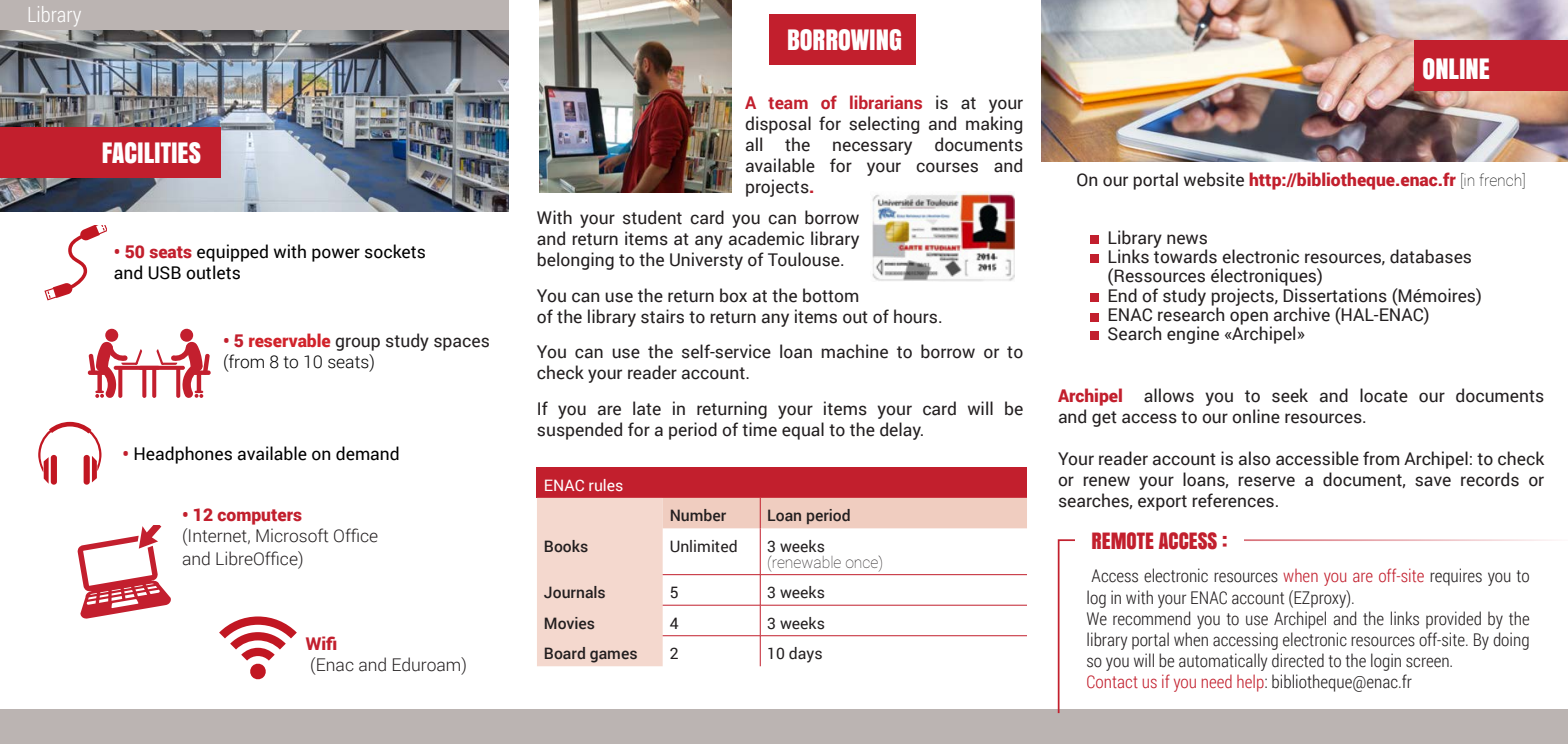
<style>
.page{position:relative;width:1568px;height:744px;background:#fff}
.page>*{position:absolute;margin:0;border:0;box-sizing:border-box;transform-origin:0 0}
.t1{font:26.25px "Anton";color:#fff}
.t2{font:21px "Anton";color:#c21f2d}
.t3{font:300 21px "Roboto Condensed";color:#fff}
.t4{font:17.5px/21px "Roboto";color:#231f20}
.t5{font:300 17.5px/21px "Roboto Condensed";color:#231f20}
.t6{font:17.5px "Roboto";color:#000}
.t7{font:900 17.5px "Roboto";color:#c21f2d}
.t8{font:300 17.5px/23.1px "Roboto";color:#231f20}
.t9{font:300 17.5px "Roboto Condensed";color:#c21f2d}
.t10{font:500 15.75px "Roboto";color:#231f20}
.t11{font:15.75px "Roboto";color:#231f20}
.t12{font:100 15.75px "Roboto";color:#231f20}
.t13{font:15.75px "Roboto";color:#fff}
.s1{font-weight:900;color:#c21f2d}
.s2{font-weight:900;color:#d1232a}
.s3{font-weight:300;color:#000}
.s4{font-weight:700;color:#c21f2d}
.s5{font-weight:400;color:#231f20}
.s6{font-weight:100;font-size:15.75px;color:#000}
.s7{color:#c21f2d}
.s8{color:#231f20}
</style>
<div class="page">
<div style="left:0;top:709px;width:1567px;height:34px;background:#bbb4b2"></div>
<div style="left:0;top:0;width:509px;height:31px;background:#bbb4b2"></div>
<img style="left:0;top:31px;width:509px;height:180px">
<img style="left:539px;top:0;width:192px;height:192px">
<img style="left:1041px;top:0;width:526px;height:162px">
<svg style="left:44px;top:225px;width:63px;height:75px"></svg>
<svg style="left:77px;top:525px;width:93px;height:93px"></svg>
<div style="left:105px;top:328px;width:13px;height:14px;background:#c31f2e;border-radius:50%"></div>
<div style="left:180px;top:328px;width:13px;height:14px;background:#c31f2e;border-radius:50%"></div>
<svg style="left:139px;top:365px;width:46px;height:4px"></svg>
<svg style="left:152px;top:341px;width:58px;height:57px"></svg>
<svg style="left:89px;top:341px;width:57px;height:57px"></svg>
<div style="left:51px;top:454px;width:6px;height:30px;background:#c11722;border-radius:3px"></div>
<svg style="left:38px;top:421px;width:63px;height:62px"></svg>
<svg style="left:219px;top:616px;width:78px;height:63px"></svg>
<img style="left:872px;top:191px;width:142px;height:90px">
<div style="left:537px;top:467px;width:490px;height:30px;background:#c21f2d"></div>
<svg style="left:537px;top:497px;width:490px;height:169px"></svg>
<hr style="left:662px;top:574px;width:98px;height:1px;background:#c21f2d">
<hr style="left:760px;top:574px;width:267px;height:1px;background:#c21f2d">
<hr style="left:662px;top:604px;width:98px;height:1px;background:#c21f2d">
<hr style="left:760px;top:604px;width:267px;height:1px;background:#c21f2d">
<hr style="left:662px;top:635px;width:98px;height:1px;background:#c21f2d">
<hr style="left:760px;top:635px;width:267px;height:1px;background:#c21f2d">
<hr style="left:760px;top:497px;width:1px;height:31px;background:#c21f2d">
<hr style="left:760px;top:528px;width:1px;height:46px;background:#c21f2d">
<hr style="left:760px;top:574px;width:1px;height:30px;background:#c21f2d">
<hr style="left:760px;top:605px;width:1px;height:30px;background:#c21f2d">
<hr style="left:760px;top:635px;width:1px;height:31px;background:#c21f2d">
<div style="left:1090px;top:235px;width:9px;height:9px;background:#c21f2d"></div>
<div style="left:1090px;top:253px;width:9px;height:9px;background:#c21f2d"></div>
<div style="left:1090px;top:293px;width:9px;height:9px;background:#c21f2d"></div>
<div style="left:1090px;top:313px;width:9px;height:9px;background:#c21f2d"></div>
<div style="left:1090px;top:331px;width:9px;height:9px;background:#c21f2d"></div>
<svg style="left:1057px;top:539px;width:497px;height:175px"></svg>
<div style="left:1075px;top:524px;width:168px;height:37px;background:#fff"></div>
<div style="left:0;top:127px;width:221px;height:50px;background:#c21f2d"></div>
<div style="left:769px;top:15px;width:146px;height:50px;background:#c21f2d"></div>
<div style="left:1414px;top:40px;width:153px;height:51px;background:#c21f2d"></div>
<p class="t3" style="left:27px;top:0;width:56px">Library</p>
<p class="t1" style="left:102px;top:132px;width:100px">FACILITIES</p>
<p class="t6" style="left:114px;top:240px;width:313px"><span class="s1">• 50 seats</span> equipped with power sockets</p>
<p class="t6" style="left:114px;top:261px;width:128px">and USB outlets</p>
<p class="t4" style="left:223px;top:329px;width:268px"><span class="s1">• 5</span> <span class="s2">reservable</span> group study spaces <span class="s3">(from 8 to 10 seats)</span></p>
<p class="t6" style="left:123px;top:441px;width:279px"><span class="s1">•</span> Headphones available on demand</p>
<p class="t7" style="left:182px;top:502px;width:121px">• 12 computers</p>
<p class="t8" style="left:182px;top:523px;width:198px">(Internet, Microsoft Office and LibreOffice)</p>
<p class="t7" style="left:306px;top:630px;width:33px">Wifi</p>
<p class="t8" style="left:310px;top:651px;width:158px">(Enac and Eduroam)</p>
<p class="t1" style="left:787px;top:19px;width:116px">BORROWING</p>
<p class="t4" style="left:745px;top:91px;width:280px;text-align:justify"><span class="s4">A team of librarians</span> is at your disposal for selecting and making all the necessary documents available for your courses and projects<span class="s1">.</span></p>
<p class="t4" style="left:537px;top:206px;width:324px;text-align:justify">With your student card you can borrow and return items at any academic library belonging to the Universty of Toulouse.</p>
<p class="t4" style="left:537px;top:284px;width:407px">You can use the return box at the bottom<br>of the library stairs to return any items out of hours.</p>
<p class="t4" style="left:537px;top:341px;width:488px">You can use the self-service loan machine to borrow or to check your reader account.</p>
<p class="t4" style="left:537px;top:398px;width:488px">If you are late in returning your items your card will be suspended for a period of time equal to the delay.</p>
<p class="t13" style="left:544px;top:474px;width:81px">ENAC rules</p>
<p class="t10" style="left:669px;top:504px;width:58px">Number</p>
<p class="t10" style="left:767px;top:504px;width:85px">Loan period</p>
<p class="t10" style="left:544px;top:535px;width:46px">Books</p>
<p class="t11" style="left:669px;top:535px;width:70px">Unlimited</p>
<p class="t11" style="left:767px;top:535px;width:59px">3 weeks</p>
<p class="t12" style="left:767px;top:551px;width:117px">(renewable once)</p>
<p class="t10" style="left:544px;top:581px;width:63px">Journals</p>
<p class="t11" style="left:669px;top:581px;width:10px">5</p>
<p class="t11" style="left:767px;top:581px;width:59px">3 weeks</p>
<p class="t10" style="left:544px;top:611px;width:53px">Movies</p>
<p class="t11" style="left:669px;top:611px;width:10px">4</p>
<p class="t11" style="left:767px;top:611px;width:59px">3 weeks</p>
<p class="t10" style="left:544px;top:642px;width:95px">Board games</p>
<p class="t11" style="left:669px;top:642px;width:10px">2</p>
<p class="t11" style="left:767px;top:642px;width:57px">10 days</p>
<p class="t1" style="left:1422px;top:48px;width:69px">ONLINE</p>
<p class="t7" style="left:1076px;top:167px;width:451px"><span class="s5">On our portal website</span> http://bibliotheque.enac.fr <span class="s6">[in french]</span></p>
<p class="t4" style="left:1107px;top:226px;width:102px">Library news</p>
<p class="t4" style="left:1107px;top:246px;width:366px;line-height:19.2px">Links towards electronic resources, databases (Ressources électroniques)</p>
<p class="t4" style="left:1107px;top:284px;width:376px">End of study projects, Dissertations (Mémoires)</p>
<p class="t4" style="left:1107px;top:303px;width:323px">ENAC research open archive (HAL-ENAC)</p>
<p class="t4" style="left:1107px;top:323px;width:199px">Search engine «Archipel»</p>
<p class="t4" style="left:1058px;top:384px;width:488px"><span class="s1">Archipel</span> allows you to seek and locate our documents and get access to our online resources.</p>
<p class="t4" style="left:1058px;top:447px;width:488px;text-align:justify">Your reader account is also accessible from Archipel: to check or renew your loans, reserve a document, save records or searches, export references.</p>
<p class="t2" style="left:1091px;top:524px;width:137px">REMOTE ACCESS :</p>
<p class="t5" style="left:1086px;top:565px;width:444px">Access electronic resources <span class="s7">when you are off-site</span> requires you to log in with your ENAC account (EZproxy).</p>
<p class="t5" style="left:1086px;top:607px;width:444px;text-align:justify">We recommend you to use Archipel and the links provided by the library portal when accessing electronic resources off-site. By doing so you will be automatically directed to the login screen.</p>
<p class="t9" style="left:1086px;top:669px;width:327px">Contact us if you need help<span class="s8">: bibliotheque@enac.fr</span></p>
</div>
